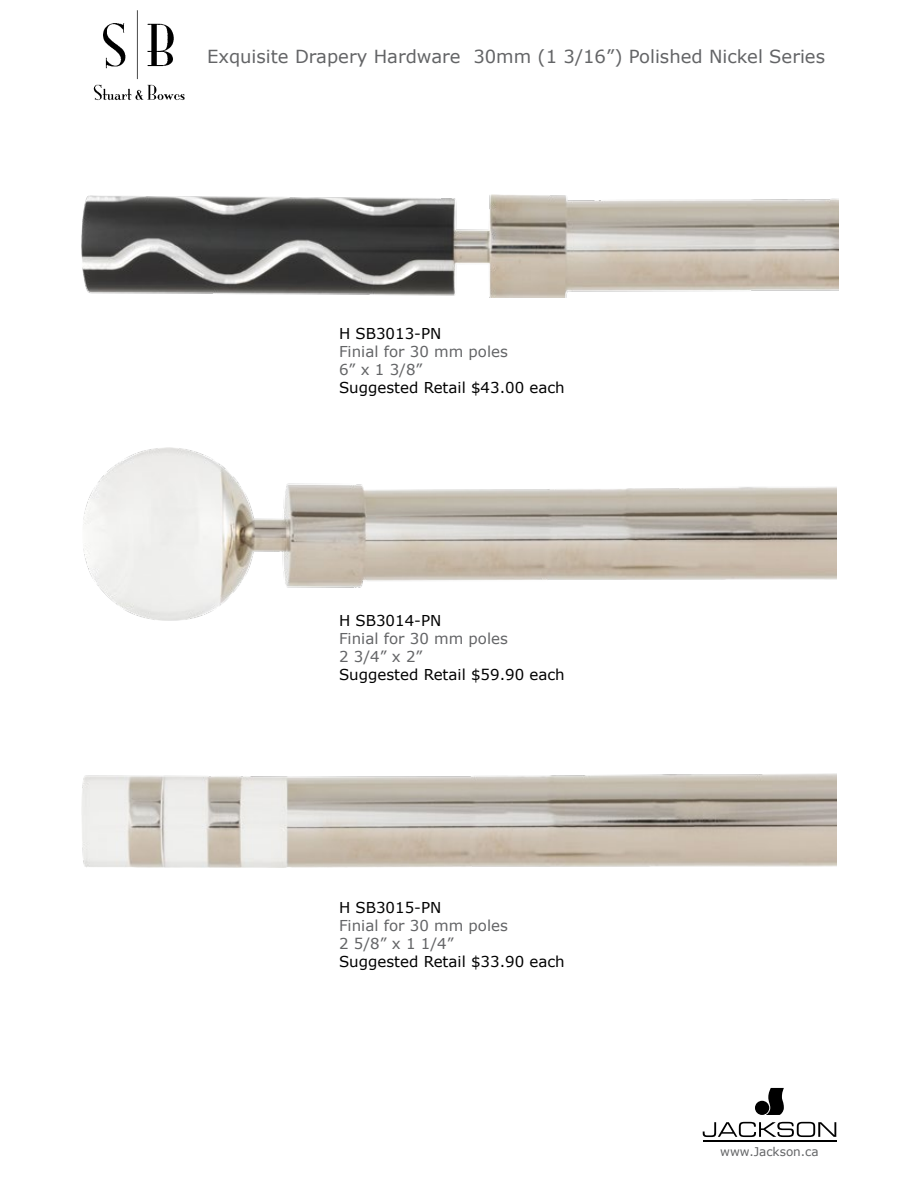
<style>
.page{position:relative;width:918px;height:1188px;background:#fff}
.page>*{position:absolute;margin:0;border:0;box-sizing:border-box;transform-origin:0 0}
.t1{font:18px "Verdana";color:#636466}
.t2{font:15px "Verdana";color:#000}
.t3{font:15px/18px "Verdana";color:#636466}
.t4{font:12px "Verdana";color:#636466}
</style>
<div class="page">
<svg style="left:703px;top:1122px;width:133px;height:15px"></svg>
<hr style="left:704px;top:1140px;width:133px;height:2px;background:#000">
<svg style="left:755px;top:1088px;width:29px;height:27px"></svg>
<img style="left:93px;top:10px;width:92px;height:91px">
<img style="left:81px;top:194px;width:757px;height:103px">
<img style="left:81px;top:773px;width:756px;height:95px">
<img style="left:83px;top:447px;width:754px;height:173px">
<p class="t1" style="left:207px;top:44px;width:620px">Exquisite Drapery Hardware 30mm (1 3/16”) Polished Nickel Series</p>
<p class="t2" style="left:339px;top:323px;width:104px">H SB3013-PN</p>
<p class="t3" style="left:339px;top:342px;width:170px">Finial for 30 mm poles<br>6” x 1 3/8”</p>
<p class="t2" style="left:339px;top:377px;width:227px">Suggested Retail $43.00 each</p>
<p class="t2" style="left:339px;top:610px;width:104px">H SB3014-PN</p>
<p class="t3" style="left:339px;top:629px;width:170px">Finial for 30 mm poles<br>2 3/4” x 2”</p>
<p class="t2" style="left:339px;top:664px;width:227px">Suggested Retail $59.90 each</p>
<p class="t2" style="left:339px;top:897px;width:104px">H SB3015-PN</p>
<p class="t3" style="left:339px;top:916px;width:170px">Finial for 30 mm poles<br>2 5/8” x 1 1/4”</p>
<p class="t2" style="left:339px;top:951px;width:227px">Suggested Retail $33.90 each</p>
<p class="t4" style="left:720px;top:1144px;width:100px">www.Jackson.ca</p>
</div>
